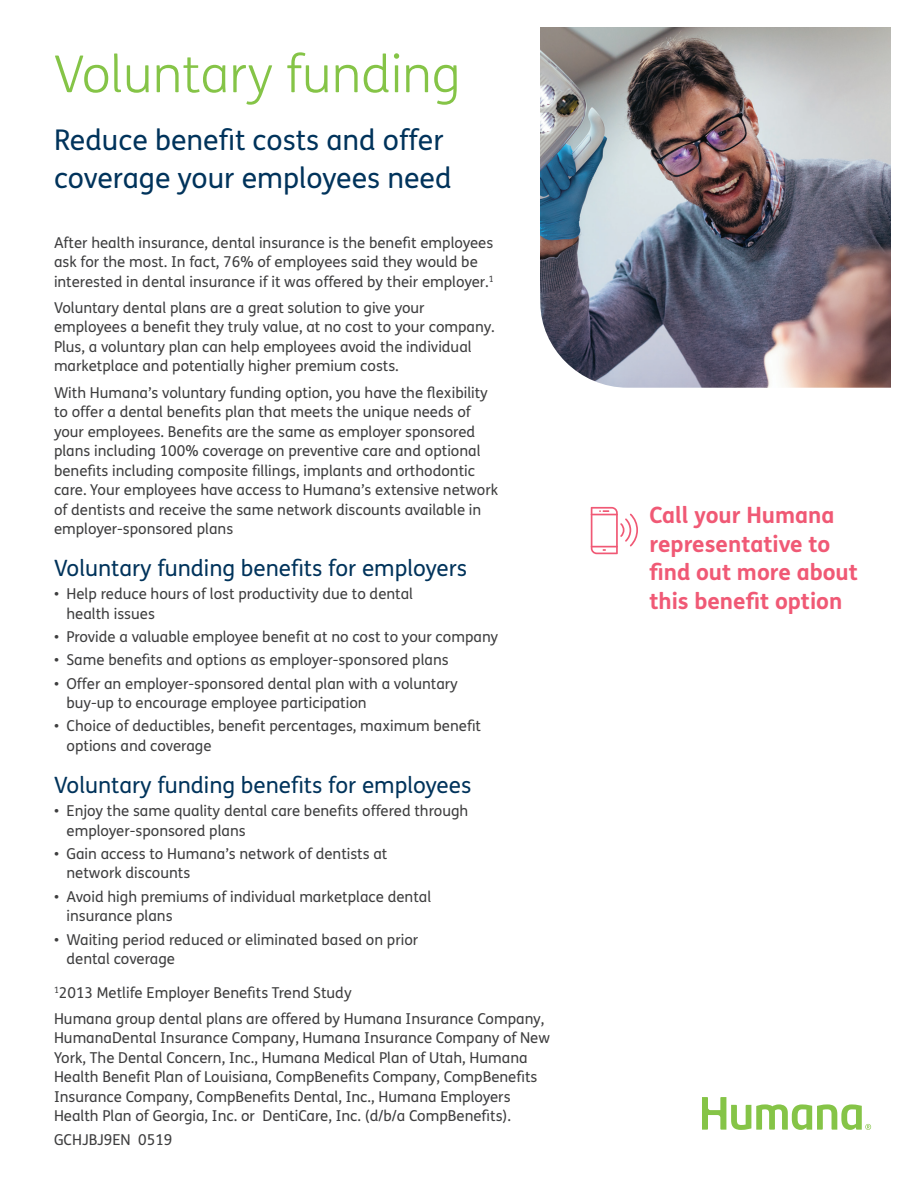
<style>
.page{position:relative;width:918px;height:1188px;background:#fff}
.page>*{position:absolute;margin:0;border:0;box-sizing:border-box;transform-origin:0 0}
.t1{font:300 51px "FS Humana";color:#85c447}
.t2{font:28.5px/37.5px "FS Humana";color:#00335b}
.t3{font:22.5px "FS Humana";color:#00335b}
.t4{font:700 22.5px/28.5px "FS Humana";color:#f05975}
.Disclaimer_and_DIN_c{font:15px/19.5px "FS Humana";color:#3e3e3f}
</style>
<div class="page">
<svg style="left:702px;top:1097px;width:169px;height:33px"></svg>
<svg style="left:591px;top:507px;width:47px;height:47px"></svg>
<img style="left:540px;top:27px;width:351px;height:361px">
<p class="t1" style="left:54px;top:40px;width:408px">Voluntary funding</p>
<p class="t2" style="left:54px;top:121px;width:399px">Reduce benefit costs and offer coverage your employees need</p>
<p class="Disclaimer_and_DIN_c" style="left:54px;top:232px;width:441px">After health insurance, dental insurance is the benefit employees ask for the most. In fact, 76% of employees said they would be interested in dental insurance if it was offered by their employer.<sup>1</sup></p>
<p class="Disclaimer_and_DIN_c" style="left:54px;top:297px;width:442px">Voluntary dental plans are a great solution to give your employees a benefit they truly value, at no cost to your company.<br>Plus, a voluntary plan can help employees avoid the individual marketplace and potentially higher premium costs.</p>
<p class="Disclaimer_and_DIN_c" style="left:54px;top:382px;width:446px">With Humana’s voluntary funding option, you have the flexibility to offer a dental benefits plan that meets the unique needs of your employees. Benefits are the same as employer sponsored plans including 100% coverage on preventive care and optional benefits including composite fillings, implants and orthodontic care. Your employees have access to Humana’s extensive network of dentists and receive the same network discounts available in employer-sponsored plans</p>
<p class="t3" style="left:54px;top:553px;width:415px">Voluntary funding benefits for employers</p>
<p class="Disclaimer_and_DIN_c" style="left:67px;top:584px;width:348px;text-indent:-13px">• Help reduce hours of lost productivity due to dental health issues</p>
<p class="Disclaimer_and_DIN_c" style="left:54px;top:627px;width:446px">• Provide a valuable employee benefit at no cost to your company</p>
<p class="Disclaimer_and_DIN_c" style="left:54px;top:650px;width:396px">• Same benefits and options as employer-sponsored plans</p>
<p class="Disclaimer_and_DIN_c" style="left:67px;top:673px;width:393px;text-indent:-13px">• Offer an employer-sponsored dental plan with a voluntary buy-up to encourage employee participation</p>
<p class="Disclaimer_and_DIN_c" style="left:67px;top:716px;width:416px;text-indent:-13px">• Choice of deductibles, benefit percentages, maximum benefit options and coverage</p>
<p class="t3" style="left:54px;top:770px;width:419px">Voluntary funding benefits for employees</p>
<p class="Disclaimer_and_DIN_c" style="left:67px;top:801px;width:403px;text-indent:-13px">• Enjoy the same quality dental care benefits offered through employer-sponsored plans</p>
<p class="Disclaimer_and_DIN_c" style="left:67px;top:844px;width:322px;text-indent:-13px">• Gain access to Humana’s network of dentists at network discounts</p>
<p class="Disclaimer_and_DIN_c" style="left:67px;top:886px;width:366px;text-indent:-13px">• Avoid high premiums of individual marketplace dental insurance plans</p>
<p class="Disclaimer_and_DIN_c" style="left:67px;top:929px;width:353px;text-indent:-13px">• Waiting period reduced or eliminated based on prior dental coverage</p>
<p class="Disclaimer_and_DIN_c" style="left:54px;top:982px;width:299px"><sup>1</sup>2013 Metlife Employer Benefits Trend Study</p>
<p class="Disclaimer_and_DIN_c" style="left:54px;top:1008px;width:498px">Humana group dental plans are offered by Humana Insurance Company, HumanaDental Insurance Company, Humana Insurance Company of New York, The Dental Concern, Inc., Humana Medical Plan of Utah, Humana Health Benefit Plan of Louisiana, CompBenefits Company, CompBenefits Insurance Company, CompBenefits Dental, Inc., Humana Employers Health Plan of Georgia, Inc. or DentiCare, Inc. (d/b/a CompBenefits).</p>
<p class="Disclaimer_and_DIN_c" style="left:54px;top:1130px;width:120px">GCHJBJ9EN 0519</p>
<p class="t4" style="left:649px;top:500px;width:210px">Call your Humana representative to find out more about this benefit option</p>
</div>
